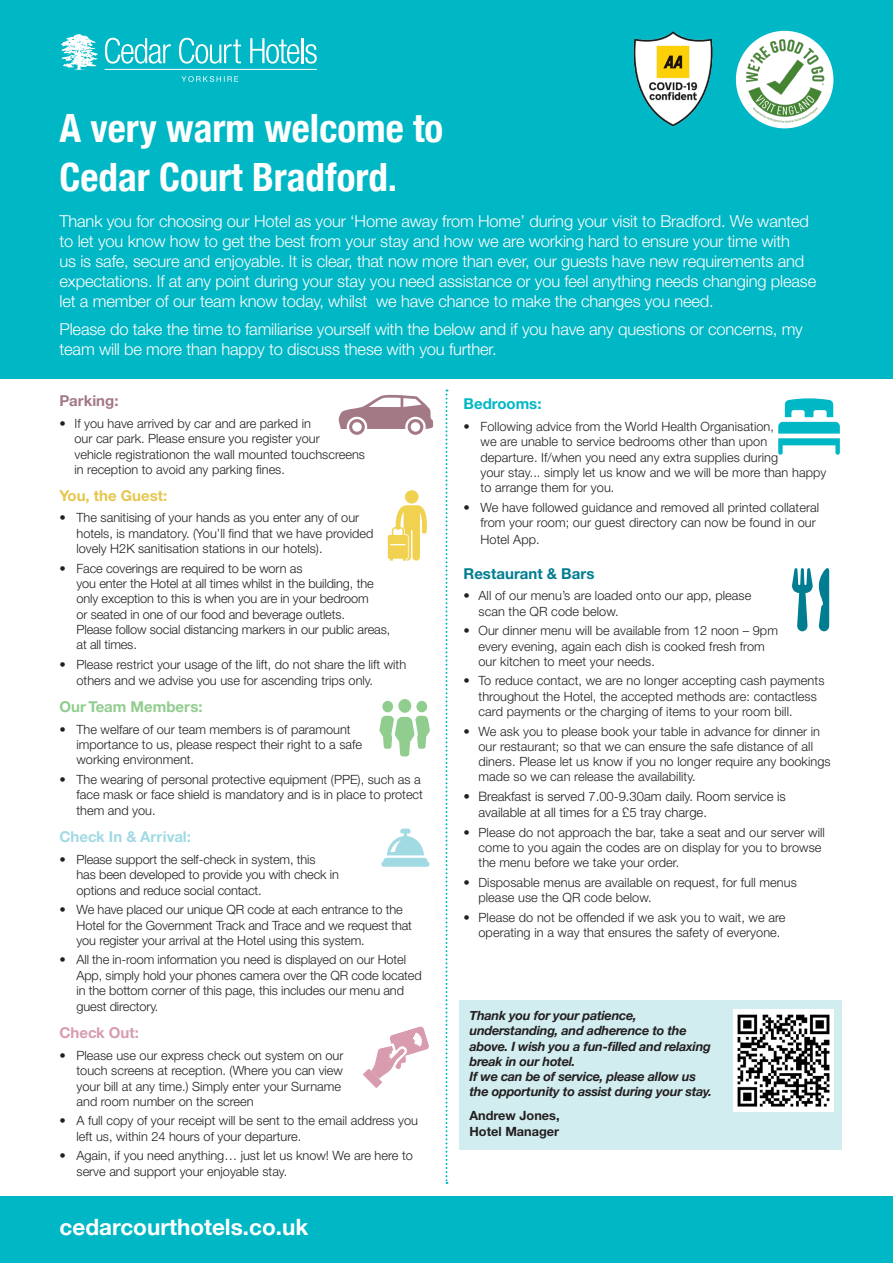
<style>
.page{position:relative;width:893px;height:1263px;background:#fff}
.page>*{position:absolute;margin:0;border:0;box-sizing:border-box;transform-origin:0 0}
.t1{font:700 condensed 39px/48.6px "Helvetica Neue";color:#fff}
.t2{font:700 22.5px "Helvetica Neue";color:#fff}
.t3{font:300 16.5px/19.8px "Helvetica Neue CE";letter-spacing:-.01em;color:#fff}
.t4{font:700 15px "Helvetica Neue CE";color:#a1dae3}
.t5{font:700 15px "Helvetica Neue CE";color:#90cd8e}
.t6{font:700 15px "Helvetica Neue CE";color:#007d91}
.t7{font:700 15px "Helvetica Neue CE";color:#e5c74e}
.t8{font:700 15px "Helvetica Neue CE";color:#d89cae}
.t9{font:700 15px "Helvetica Neue CE";color:#00b7c5}
.t10{font:700 15px "Helvetica Neue CE";color:#a37985}
.t11{font:300 13.05px/15.6px "Helvetica Neue CE";color:#231f20}
.t12{font:300 12.75px/15.3px "Helvetica Neue CE";color:#231f20}
.t13{font:italic 700 12.75px/15.3px "Helvetica Neue";letter-spacing:-.02em;color:#231f20}
.t14{font:700 12.75px/15.3px "Helvetica Neue CE";color:#231f20}
</style>
<div class="page">
<div style="left:0;top:0;width:892px;height:378px;background:#00b7c5"></div>
<div style="left:0;top:1197px;width:893px;height:66px;background:#00b7c5"></div>
<svg style="left:105px;top:38px;width:66px;height:26px"></svg>
<svg style="left:179px;top:38px;width:62px;height:26px"></svg>
<svg style="left:250px;top:38px;width:49px;height:26px"></svg>
<hr style="left:301px;top:38px;width:2px;height:25px;background:#fff">
<svg style="left:305px;top:44px;width:12px;height:20px"></svg>
<svg style="left:61px;top:35px;width:36px;height:35px"></svg>
<hr style="left:105px;top:69px;width:212px;height:1px;background:#fff">
<svg style="left:181px;top:76px;width:57px;height:6px"></svg>
<div style="left:736px;top:31px;width:97px;height:97px;background:#fff;border-radius:50%"></div>
<img style="left:741px;top:37px;width:88px;height:88px">
<img style="left:633px;top:31px;width:80px;height:96px">
<svg style="left:445px;top:389px;width:2px;height:795px"></svg>
<svg style="left:388px;top:505px;width:39px;height:56px"></svg>
<div style="left:405px;top:490px;width:14px;height:13px;background:#f0d150;border-radius:50%"></div>
<svg style="left:381px;top:828px;width:48px;height:39px"></svg>
<svg style="left:778px;top:398px;width:62px;height:57px"></svg>
<svg style="left:379px;top:699px;width:51px;height:57px"></svg>
<svg style="left:792px;top:568px;width:37px;height:63px"></svg>
<svg style="left:363px;top:1026px;width:66px;height:62px"></svg>
<svg style="left:349px;top:419px;width:16px;height:16px"></svg>
<svg style="left:352px;top:422px;width:10px;height:10px"></svg>
<svg style="left:408px;top:419px;width:15px;height:16px"></svg>
<div style="left:411px;top:422px;width:9px;height:10px;background:#fff;border-radius:50%"></div>
<svg style="left:339px;top:394px;width:94px;height:35px"></svg>
<div style="left:459px;top:1000px;width:383px;height:149px;background:#d2edf0"></div>
<img style="left:733px;top:1009px;width:100px;height:102px">
<p class="t1" style="left:60px;top:103px;width:385px">A very warm welcome to<br>Cedar Court Bradford.</p>
<p class="t3" style="left:60px;top:212px;width:758px">Thank you for choosing our Hotel as your ‘Home away from Home’ during your visit to Bradford. We wanted to let you know how to get the best from your stay and how we are working hard to ensure your time with<br>us is safe, secure and enjoyable. It is clear, that now more than ever, our guests have new requirements and expectations. If at any point during your stay you need assistance or you feel anything needs changing please let a member of our team know today, whilst we have chance to make the changes you need.</p>
<p class="t3" style="left:60px;top:319px;width:745px">Please do take the time to familiarise yourself with the below and if you have any questions or concerns, my team will be more than happy to discuss these with you further.</p>
<p class="t10" style="left:60px;top:392px;width:61px">Parking:</p>
<p class="t12" style="left:75px;top:416px;width:292px;text-indent:-15px">• If you have arrived by car and are parked in<br>our car park. Please ensure you register your<br>vehicle registrationon the wall mounted touchscreens in reception to avoid any parking fines.</p>
<p class="t7" style="left:60px;top:486px;width:109px">You, the Guest:</p>
<p class="t12" style="left:77px;top:510px;width:298px;text-indent:-17px">• The sanitising of your hands as you enter any of our hotels, is mandatory. (You’ll find that we have provided lovely H2K sanitisation stations in our hotels).</p>
<p class="t12" style="left:77px;top:560px;width:315px;text-indent:-17px">• Face coverings are required to be worn as<br>you enter the Hotel at all times whilst in the building, the only exception to this is when you are in your bedroom<br>or seated in one of our food and beverage outlets.<br>Please follow social distancing markers in our public areas, at all times.</p>
<p class="t12" style="left:77px;top:656px;width:331px;line-height:15.9px;text-indent:-17px">• Please restrict your usage of the lift, do not share the lift with others and we advise you use for ascending trips only.</p>
<p class="t5" style="left:60px;top:697px;width:145px">Our Team Members:</p>
<p class="t12" style="left:77px;top:721px;width:287px;text-indent:-17px">• The welfare of our team members is of paramount importance to us, please respect their right to a safe working environment.</p>
<p class="t12" style="left:77px;top:771px;width:348px;text-indent:-17px">• The wearing of personal protective equipment (PPE), such as a face mask or face shield is mandatory and is in place to protect them and you.</p>
<p class="t4" style="left:60px;top:828px;width:133px">Check In &amp; Arrival:</p>
<p class="t12" style="left:77px;top:852px;width:264px;text-indent:-17px">• Please support the self-check in system, this<br>has been developed to provide you with check in options and reduce social contact.</p>
<p class="t12" style="left:77px;top:902px;width:337px;text-indent:-17px">• We have placed our unique QR code at each entrance to the<br>Hotel for the Government Track and Trace and we request that you register your arrival at the Hotel using this system.</p>
<p class="t12" style="left:77px;top:952px;width:347px;text-indent:-17px">• All the in-room information you need is displayed on our Hotel App, simply hold your phones camera over the QR code located in the bottom corner of this page, this includes our menu and guest directory.</p>
<p class="t8" style="left:60px;top:1024px;width:81px">Check Out:</p>
<p class="t12" style="left:77px;top:1048px;width:268px;text-indent:-17px">• Please use our express check out system on our touch screens at reception. (Where you can view your bill at any time.) Simply enter your Surname and room number on the screen</p>
<p class="t12" style="left:77px;top:1113px;width:343px;text-indent:-17px">• A full copy of your receipt will be sent to the email address you left us, within 24 hours of your departure.</p>
<p class="t12" style="left:77px;top:1148px;width:338px;line-height:15.9px;text-indent:-17px">• Again, if you need anything… just let us know! We are here to serve and support your enjoyable stay.</p>
<p class="t2" style="left:60px;top:1209px;width:250px">cedarcourthotels.co.uk</p>
<p class="t9" style="left:463px;top:395px;width:80px">Bedrooms:</p>
<p class="t12" style="left:480px;top:419px;width:347px;text-indent:-17px">• Following advice from the World Health Organisation,<br>we are unable to service bedrooms other than upon departure. If/when you need any extra supplies during<br>your stay... simply let us know and we will be more than happy to arrange them for you.</p>
<p class="t12" style="left:463px;top:499px;width:357px;text-align:right">• We have followed guidance and removed all printed collateral from your room; our guest directory can now be found in our</p>
<p class="t12" style="left:480px;top:531px;width:61px">Hotel App.</p>
<p class="t6" style="left:463px;top:564px;width:133px">Restaurant &amp; Bars</p>
<p class="t12" style="left:478px;top:588px;width:274px;text-indent:-15px">• All of our menu’s are loaded onto our app, please scan the QR code below.</p>
<p class="t12" style="left:478px;top:623px;width:301px;text-indent:-15px">• Our dinner menu will be available from 12 noon – 9pm every evening, again each dish is cooked fresh from our kitchen to meet your needs.</p>
<p class="t12" style="left:478px;top:673px;width:347px;text-indent:-15px">• To reduce contact, we are no longer accepting cash payments throughout the Hotel, the accepted methods are: contactless card payments or the charging of items to your room bill.</p>
<p class="t12" style="left:478px;top:723px;width:354px;text-indent:-15px">• We ask you to please book your table in advance for dinner in our restaurant; so that we can ensure the safe distance of all diners. Please let us know if you no longer require any bookings made so we can release the availability.</p>
<p class="t11" style="left:478px;top:789px;width:309px;text-indent:-15px">• Breakfast is served 7.00-9.30am daily. Room service is available at all times for a £5 tray charge.</p>
<p class="t12" style="left:478px;top:824px;width:348px;text-indent:-15px">• Please do not approach the bar, take a seat and our server will come to you again the codes are on display for you to browse the menu before we take your order.</p>
<p class="t12" style="left:478px;top:874px;width:320px;text-indent:-15px">• Disposable menus are available on request, for full menus please use the QR code below.</p>
<p class="t12" style="left:478px;top:909px;width:308px;text-indent:-15px">• Please do not be offended if we ask you to wait, we are operating in a way that ensures the safety of everyone.</p>
<p class="t13" style="left:469px;top:1008px;width:244px">Thank you for your patience, understanding, and adherence to the above. I wish you a fun-filled and relaxing break in our hotel.<br>If we can be of service, please allow us the opportunity to assist during your stay.</p>
<p class="t14" style="left:469px;top:1108px;width:92px">Andrew Jones,<br>Hotel Manager</p>
</div>
